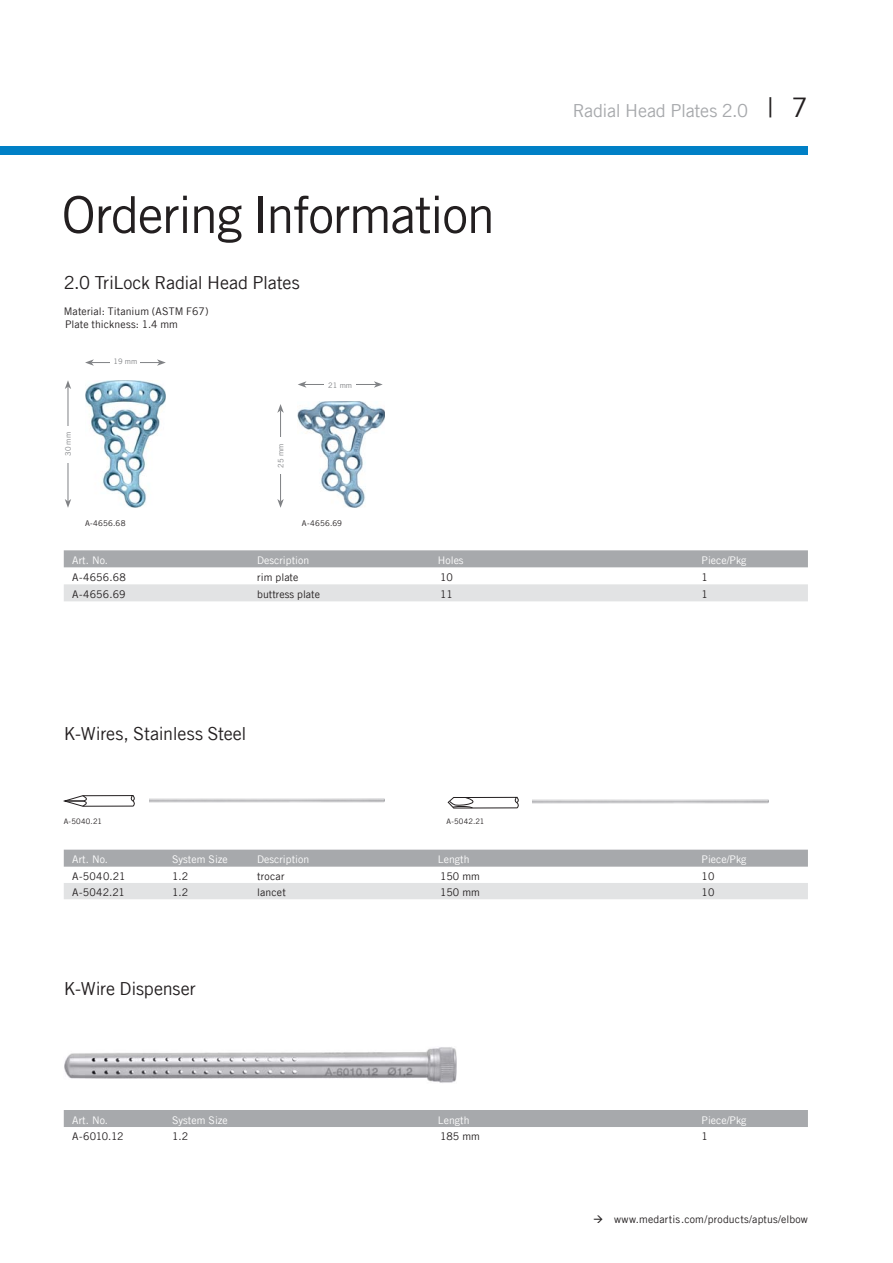
<style>
.page{position:relative;width:893px;height:1263px;background:#fff}
.page>*{position:absolute;margin:0;border:0;box-sizing:border-box;transform-origin:0 0}
.t1{font:51px "Trade Gothic LT Com";letter-spacing:-.025em;color:#231f20}
.t2{font:18px "Trade Gothic LT Com";letter-spacing:-.01em;color:#231f20}
.t3{font:18px "Trade Gothic LT Com";letter-spacing:-.02em;color:#a7a9ac}
.t4{font:10.5px/13.5px "Trade Gothic LT Com";letter-spacing:.01em;color:#231f20}
.t5{font:10.5px "Trade Gothic LT Com";color:#fff}
.t6{font:7.8px "Trade Gothic LT Com";letter-spacing:.03em;color:#231f20}
.t7{font:7.5px "Trade Gothic LT Com";letter-spacing:.035em;color:#231f20}
.t8{font:7.5px "Trade Gothic LT Com";color:#808285}
.s1{font-size:27px;color:#231f20}
</style>
<div class="page">
<div style="left:0;top:147px;width:808px;height:8px;background:#0080c6"></div>
<hr style="left:280px;top:410px;width:1px;height:91px;background:#808285">
<svg style="left:277px;top:404px;width:7px;height:9px"></svg>
<svg style="left:277px;top:499px;width:7px;height:9px"></svg>
<hr style="left:68px;top:387px;width:1px;height:114px;background:#808285">
<svg style="left:65px;top:380px;width:6px;height:9px"></svg>
<svg style="left:65px;top:499px;width:6px;height:9px"></svg>
<div style="left:276px;top:437px;width:9px;height:37px;background:#fff"></div>
<div style="left:64px;top:425px;width:8px;height:37px;background:#fff"></div>
<hr style="left:91px;top:362px;width:68px;height:1px;background:#808285">
<svg style="left:157px;top:359px;width:9px;height:7px"></svg>
<svg style="left:85px;top:359px;width:9px;height:7px"></svg>
<div style="left:111px;top:357px;width:29px;height:8px;background:#fff"></div>
<hr style="left:304px;top:384px;width:72px;height:1px;background:#808285">
<svg style="left:374px;top:381px;width:9px;height:7px"></svg>
<svg style="left:298px;top:381px;width:8px;height:7px"></svg>
<div style="left:324px;top:380px;width:32px;height:9px;background:#fff"></div>
<img style="left:85px;top:380px;width:81px;height:128px">
<img style="left:298px;top:401px;width:86px;height:107px">
<div style="left:64px;top:550px;width:744px;height:17px;background:#a7a9ac"></div>
<div style="left:64px;top:584px;width:744px;height:17px;background:#e2e3e4"></div>
<img style="left:64px;top:1047px;width:392px;height:36px">
<svg style="left:64px;top:795px;width:71px;height:12px"></svg>
<div style="left:64px;top:850px;width:744px;height:17px;background:#a7a9ac"></div>
<div style="left:64px;top:883px;width:744px;height:16px;background:#e2e3e4"></div>
<div style="left:64px;top:1110px;width:744px;height:17px;background:#a7a9ac"></div>
<svg style="left:448px;top:797px;width:71px;height:12px"></svg>
<h1 class="t1" style="left:62px;top:184px;width:435px">Ordering Information</h1>
<h2 class="t2" style="left:64px;top:272px;width:237px">2.0 TriLock Radial Head Plates</h2>
<p class="t4" style="left:64px;top:304px;width:146px">Material: Titanium (ASTM F67)<br>Plate thickness: 1.4 mm</p>
<p class="t8" style="left:64px;top:456px;width:25px;rotate:-90deg">30 mm</p>
<p class="t8" style="left:113px;top:357px;width:25px">19 mm</p>
<p class="t8" style="left:276px;top:468px;width:25px;rotate:-90deg">25 mm</p>
<p class="t8" style="left:328px;top:380px;width:25px">21 mm</p>
<p class="t6" style="left:85px;top:518px;width:42px">A-4656.68</p>
<p class="t6" style="left:302px;top:518px;width:42px">A-4656.69</p>
<h2 class="t3" style="left:573px;top:100px;width:237px">Radial Head Plates 2.0 <span class="s1">| 7</span></h2>
<p class="t5" style="left:72px;top:554px;width:37px">Art. No.</p>
<p class="t5" style="left:257px;top:554px;width:53px">Description</p>
<p class="t5" style="left:438px;top:554px;width:27px">Holes</p>
<p class="t5" style="left:702px;top:554px;width:46px">Piece/Pkg</p>
<p class="t4" style="left:72px;top:570px;width:55px">A-4656.68</p>
<p class="t4" style="left:257px;top:570px;width:43px">rim plate</p>
<p class="t4" style="left:440px;top:570px;width:14px">10</p>
<p class="t4" style="left:702px;top:570px;width:8px">1</p>
<p class="t4" style="left:72px;top:587px;width:55px">A-4656.69</p>
<p class="t4" style="left:257px;top:587px;width:64px">buttress plate</p>
<p class="t4" style="left:440px;top:587px;width:14px">11</p>
<p class="t4" style="left:702px;top:587px;width:8px">1</p>
<h2 class="t2" style="left:64px;top:723px;width:184px">K-Wires, Stainless Steel</h2>
<p class="t7" style="left:64px;top:817px;width:40px">A-5040.21</p>
<p class="t7" style="left:446px;top:817px;width:40px">A-5042.21</p>
<p class="t5" style="left:72px;top:853px;width:37px">Art. No.</p>
<p class="t5" style="left:172px;top:853px;width:57px">System Size</p>
<p class="t5" style="left:257px;top:853px;width:53px">Description</p>
<p class="t5" style="left:438px;top:853px;width:33px">Length</p>
<p class="t5" style="left:702px;top:853px;width:46px">Piece/Pkg</p>
<p class="t4" style="left:72px;top:869px;width:55px">A-5040.21</p>
<p class="t4" style="left:172px;top:869px;width:18px">1.2</p>
<p class="t4" style="left:257px;top:869px;width:29px">trocar</p>
<p class="t4" style="left:440px;top:869px;width:41px">150 mm</p>
<p class="t4" style="left:702px;top:869px;width:14px">10</p>
<p class="t4" style="left:72px;top:885px;width:54px">A-5042.21</p>
<p class="t4" style="left:172px;top:885px;width:18px">1.2</p>
<p class="t4" style="left:257px;top:885px;width:30px">lancet</p>
<p class="t4" style="left:440px;top:885px;width:41px">150 mm</p>
<p class="t4" style="left:702px;top:885px;width:14px">10</p>
<h2 class="t2" style="left:64px;top:977px;width:133px">K-Wire Dispenser</h2>
<p class="t5" style="left:72px;top:1113px;width:37px">Art. No.</p>
<p class="t5" style="left:172px;top:1113px;width:57px">System Size</p>
<p class="t5" style="left:438px;top:1113px;width:33px">Length</p>
<p class="t5" style="left:702px;top:1113px;width:46px">Piece/Pkg</p>
<p class="t4" style="left:72px;top:1129px;width:53px">A-6010.12</p>
<p class="t4" style="left:172px;top:1129px;width:18px">1.2</p>
<p class="t4" style="left:440px;top:1129px;width:41px">185 mm</p>
<p class="t4" style="left:702px;top:1129px;width:8px">1</p>
<p class="t4" style="left:593px;top:1212px;width:216px">→ www.medartis.com/products/aptus/elbow</p>
</div>
